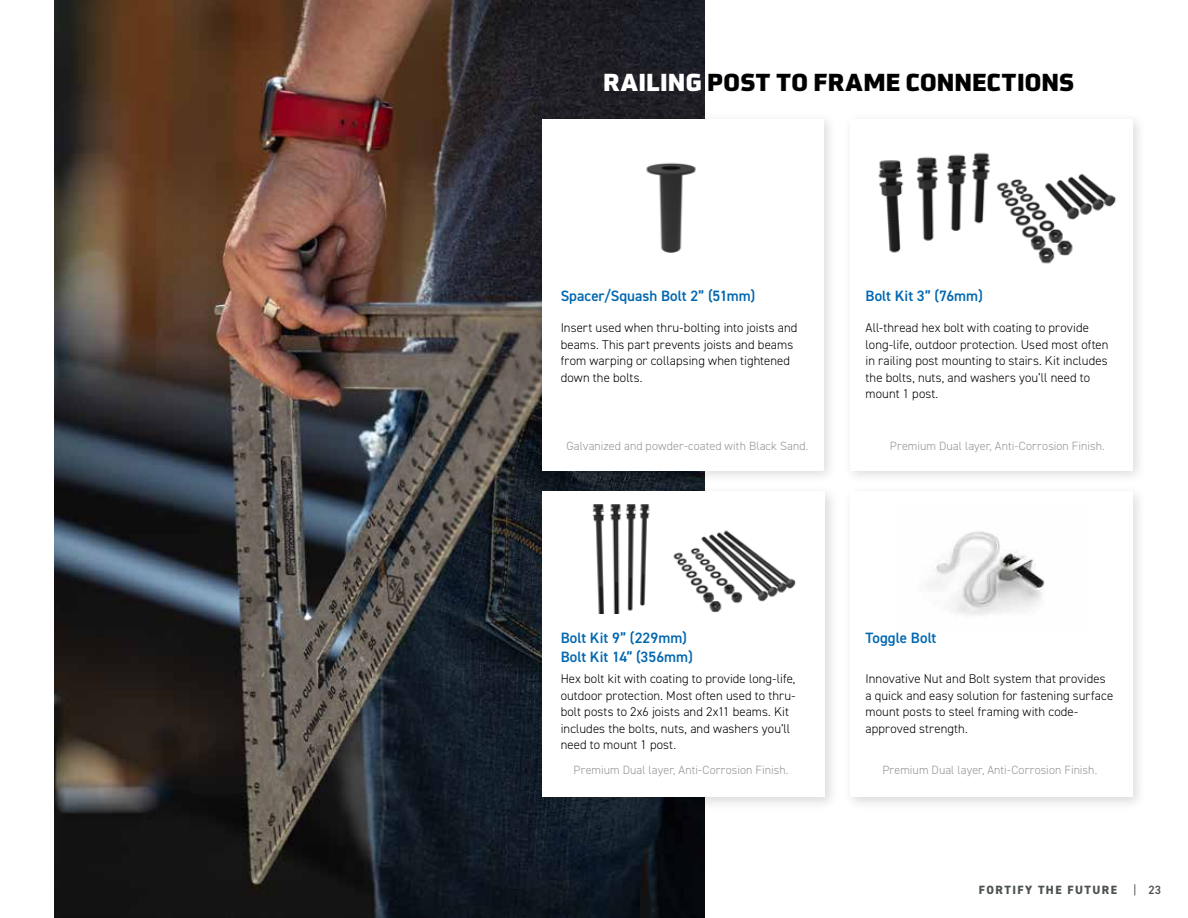
<style>
.page{position:relative;width:1188px;height:918px;background:#fff}
.page>*{position:absolute;margin:0;border:0;box-sizing:border-box;transform-origin:0 0}
.t1{font:900 24px "Utility Pro";letter-spacing:.005em;color:#000}
.t2{font:600 15px/19.5px "DIN2014";color:#0067b1}
.t3{font:300 12.75px/16.5px "DIN2014";letter-spacing:.01em;color:#000}
.t4{font:300 12px "DIN2014";letter-spacing:.005em;color:#939598}
.t5{font:800 12px "DIN2014";letter-spacing:.12em;color:#4b5250}
.t6{font:600 12px "DIN2014";color:#4b5250}
.s1{color:#fff}
.s2{font-weight:400}
</style>
<div class="page">
<img style="left:54px;top:0;width:650px;height:918px">
<div style="left:535px;top:485px;width:304px;height:326px;background:#000;opacity:.14"></div>
<div style="left:542px;top:492px;width:283px;height:305px;background:#fff"></div>
<div style="left:842px;top:485px;width:304px;height:326px;background:#000;opacity:.14"></div>
<div style="left:850px;top:492px;width:282px;height:305px;background:#fff"></div>
<img style="left:673px;top:530px;width:123px;height:83px">
<img style="left:592px;top:504px;width:58px;height:110px">
<div style="left:535px;top:112px;width:303px;height:372px;background:#000;opacity:.14"></div>
<div style="left:542px;top:119px;width:282px;height:351px;background:#fff"></div>
<div style="left:842px;top:112px;width:304px;height:372px;background:#000;opacity:.14"></div>
<div style="left:850px;top:119px;width:282px;height:351px;background:#fff"></div>
<img style="left:996px;top:173px;width:120px;height:91px">
<img style="left:646px;top:162px;width:50px;height:91px">
<img style="left:878px;top:152px;width:112px;height:101px">
<img style="left:927px;top:531px;width:118px;height:84px">
<h1 class="t1" style="left:603px;top:61px;width:473px"><span class="s1">RAILING</span> POST TO FRAME CONNECTIONS</h1>
<p class="t2" style="left:561px;top:286px;width:196px">Spacer/Squash Bolt 2” (51mm)</p>
<p class="t3" style="left:561px;top:320px;width:238px">Insert used when thru-bolting into joists and beams. This part prevents joists and beams from warping or collapsing when tightened down the bolts.</p>
<p class="t2" style="left:866px;top:286px;width:119px">Bolt Kit 3” (76mm)</p>
<p class="t3" style="left:866px;top:320px;width:245px">All-thread hex bolt with coating to provide long-life, outdoor protection. Used most often in railing post mounting to stairs. Kit includes the bolts, nuts, and washers you’ll need to mount 1 post.</p>
<p class="t4" style="left:566px;top:439px;width:243px">Galvanized and powder-coated with Black Sand.</p>
<p class="t4" style="left:890px;top:439px;width:216px">Premium Dual layer, Anti-Corrosion Finish.</p>
<p class="t2" style="left:561px;top:627px;width:134px">Bolt Kit 9” (229mm)<br>Bolt Kit 14” (356mm)</p>
<p class="t3" style="left:561px;top:671px;width:236px">Hex bolt kit with coating to provide long-life, outdoor protection. Most often used to thru&shy;bolt posts to 2x6 joists and 2x11 beams. Kit includes the bolts, nuts, and washers you’ll need to mount 1 post.</p>
<p class="t2" style="left:866px;top:627px;width:72px">Toggle Bolt</p>
<p class="t3" style="left:866px;top:671px;width:249px">Innovative Nut and Bolt system that provides a quick and easy solution for fastening surface mount posts to steel framing with code&shy;approved strength.</p>
<p class="t4" style="left:573px;top:762px;width:216px">Premium Dual layer, Anti-Corrosion Finish.</p>
<p class="t4" style="left:882px;top:762px;width:216px">Premium Dual layer, Anti-Corrosion Finish.</p>
<p class="t5" style="left:979px;top:882px;width:140px">FORTIFY THE FUTURE</p>
<p class="t6" style="left:1133px;top:882px;width:29px"><span class="s2">|</span> 23</p>
</div>
